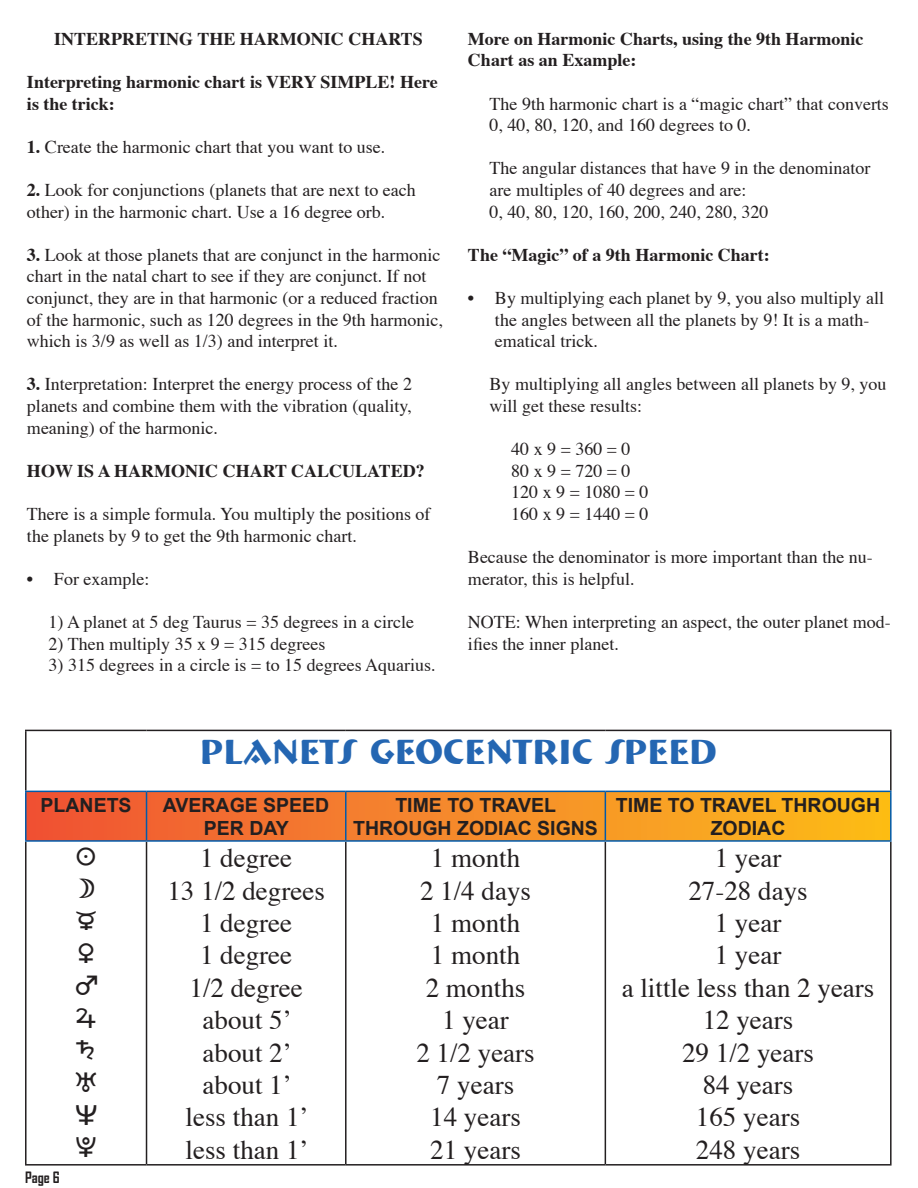
<style>
.page{position:relative;width:918px;height:1188px;background:#fff}
.page>*{position:absolute;margin:0;border:0;box-sizing:border-box;transform-origin:0 0}
.t1{font:700 36px "Bremen BT";letter-spacing:.01em;color:#2466b2}
.t2{font:27px/32.4px "Times";color:#231f20;text-align:center}
.t3{font:27px/32.4px "Kepler Astro";color:#231f20;text-align:justify}
.t4{font:700 19.5px/23.4px "Arial";color:#231f20;text-align:center}
.t5{font:18px/21.6px "Times";color:#231f20}
.t6{font:700 18px/21.6px "Times";color:#231f20}
.t7{font:700 15px "Agency FB";color:#231f20}
.s1{font-weight:700}
</style>
<div class="page">
<svg style="left:27px;top:792px;width:863px;height:48px;background:#f48828"></svg>
<hr style="left:25px;top:730px;width:122px;height:1px;background:#231f20">
<hr style="left:25px;top:731px;width:2px;height:60px;background:#231f20">
<hr style="left:147px;top:730px;width:199px;height:1px;background:#231f20">
<hr style="left:346px;top:730px;width:259px;height:1px;background:#231f20">
<hr style="left:605px;top:730px;width:287px;height:1px;background:#231f20">
<hr style="left:890px;top:731px;width:2px;height:60px;background:#231f20">
<hr style="left:25px;top:842px;width:2px;height:322px;background:#231f20">
<hr style="left:146px;top:842px;width:1px;height:322px;background:#231f20">
<hr style="left:345px;top:842px;width:2px;height:322px;background:#231f20">
<hr style="left:605px;top:842px;width:1px;height:322px;background:#231f20">
<hr style="left:890px;top:842px;width:2px;height:322px;background:#231f20">
<hr style="left:25px;top:1164px;width:122px;height:2px;background:#231f20">
<hr style="left:147px;top:1164px;width:199px;height:2px;background:#231f20">
<hr style="left:346px;top:1164px;width:259px;height:2px;background:#231f20">
<hr style="left:605px;top:1164px;width:287px;height:2px;background:#231f20">
<hr style="left:25px;top:791px;width:122px;height:1px;background:#015aaa">
<hr style="left:25px;top:792px;width:2px;height:48px;background:#015aaa">
<hr style="left:147px;top:791px;width:199px;height:1px;background:#015aaa">
<hr style="left:146px;top:792px;width:1px;height:48px;background:#015aaa">
<hr style="left:346px;top:791px;width:259px;height:1px;background:#015aaa">
<hr style="left:345px;top:792px;width:2px;height:48px;background:#015aaa">
<hr style="left:605px;top:791px;width:287px;height:1px;background:#015aaa">
<hr style="left:605px;top:792px;width:1px;height:48px;background:#015aaa">
<hr style="left:890px;top:792px;width:2px;height:48px;background:#015aaa">
<hr style="left:25px;top:840px;width:122px;height:2px;background:#015aaa">
<hr style="left:147px;top:840px;width:199px;height:2px;background:#015aaa">
<hr style="left:346px;top:840px;width:259px;height:2px;background:#015aaa">
<hr style="left:605px;top:840px;width:287px;height:2px;background:#015aaa">
<p class="t6" style="left:54px;top:26px;width:370px">INTERPRETING THE HARMONIC CHARTS</p>
<p class="t6" style="left:27px;top:69px;width:412px">Interpreting harmonic chart is VERY SIMPLE! Here is the trick:</p>
<p class="t5" style="left:27px;top:134px;width:360px"><span class="s1">1.</span> Create the harmonic chart that you want to use.</p>
<p class="t5" style="left:27px;top:178px;width:390px"><span class="s1">2.</span> Look for conjunctions (planets that are next to each other) in the harmonic chart. Use a 16 degree orb.</p>
<p class="t5" style="left:27px;top:242px;width:417px"><span class="s1">3.</span> Look at those planets that are conjunct in the harmonic chart in the natal chart to see if they are conjunct. If not conjunct, they are in that harmonic (or a reduced fraction of the harmonic, such as 120 degrees in the 9th harmonic, which is 3/9 as well as 1/3) and interpret it.</p>
<p class="t5" style="left:27px;top:372px;width:387px;text-align:justify"><span class="s1">3.</span> Interpretation: Interpret the energy process of the 2 planets and combine them with the vibration (quality, meaning) of the harmonic.</p>
<p class="t6" style="left:27px;top:458px;width:399px">HOW IS A HARMONIC CHART CALCULATED?</p>
<p class="t5" style="left:27px;top:502px;width:405px">There is a simple formula. You multiply the positions of the planets by 9 to get the 9th harmonic chart.</p>
<p class="t5" style="left:27px;top:566px;width:124px">• For example:</p>
<p class="t5" style="left:49px;top:610px;width:367px">1) A planet at 5 deg Taurus = 35 degrees in a circle</p>
<p class="t5" style="left:49px;top:631px;width:278px">2) Then multiply 35 x 9 = 315 degrees</p>
<p class="t5" style="left:49px;top:653px;width:389px">3) 315 degrees in a circle is = to 15 degrees Aquarius.</p>
<p class="t6" style="left:468px;top:26px;width:397px">More on Harmonic Charts, using the 9th Harmonic<br>Chart as an Example:</p>
<p class="t5" style="left:490px;top:91px;width:401px">The 9th harmonic chart is a “magic chart” that converts<br>0, 40, 80, 120, and 160 degrees to 0.</p>
<p class="t5" style="left:490px;top:156px;width:382px">The angular distances that have 9 in the denominator are multiples of 40 degrees and are:<br>0, 40, 80, 120, 160, 200, 240, 280, 320</p>
<p class="t6" style="left:468px;top:242px;width:303px">The “Magic” of a 9th Harmonic Chart:</p>
<p class="t5" style="left:495px;top:286px;width:391px;text-indent:-27px">• By multiplying each planet by 9, you also multiply all the angles between all the planets by 9! It is a math&shy;ematical trick.</p>
<p class="t5" style="left:490px;top:372px;width:398px">By multiplying all angles between all planets by 9, you will get these results:</p>
<p class="t5" style="left:511px;top:437px;width:139px">40 x 9 = 360 = 0<br>80 x 9 = 720 = 0<br>120 x 9 = 1080 = 0<br>160 x 9 = 1440 = 0</p>
<p class="t5" style="left:468px;top:545px;width:406px">Because the denominator is more important than the nu&shy;merator, this is helpful.</p>
<p class="t5" style="left:468px;top:610px;width:424px">NOTE: When interpreting an aspect, the outer planet mod&shy;ifies the inner planet.</p>
<h1 class="t1" style="left:200px;top:729px;width:518px">PLANETS GEOCENTRIC SPEED</h1>
<p class="t4" style="left:41px;top:794px;width:93px">PLANETS</p>
<p class="t4" style="left:163px;top:794px;width:168px">AVERAGE SPEED<br>PER DAY</p>
<p class="t4" style="left:353px;top:794px;width:246px">TIME TO TRAVEL<br>THROUGH ZODIAC SIGNS</p>
<p class="t4" style="left:616px;top:794px;width:266px">TIME TO TRAVEL THROUGH<br>ZODIAC</p>
<h2 class="t3" style="left:74px;top:843px;width:25px">a s d f g h j k l ;</h2>
<h2 class="t2" style="left:167px;top:840px;width:159px">1 degree<br>13 1/2 degrees<br>1 degree<br>1 degree<br>1/2 degree about 5’<br>about 2’<br>about 1’<br>less than 1’ less than 1’</h2>
<h2 class="t2" style="left:416px;top:840px;width:120px">1 month<br>2 1/4 days<br>1 month<br>1 month<br>2 months<br>1 year<br>2 1/2 years<br>7 years<br>14 years<br>21 years</h2>
<h2 class="t2" style="left:622px;top:840px;width:254px">1 year<br>27-28 days<br>1 year<br>1 year<br>a little less than 2 years<br>12 years<br>29 1/2 years<br>84 years<br>165 years<br>248 years</h2>
<p class="t7" style="left:25px;top:1168px;width:36px">Page 6</p>
</div>
